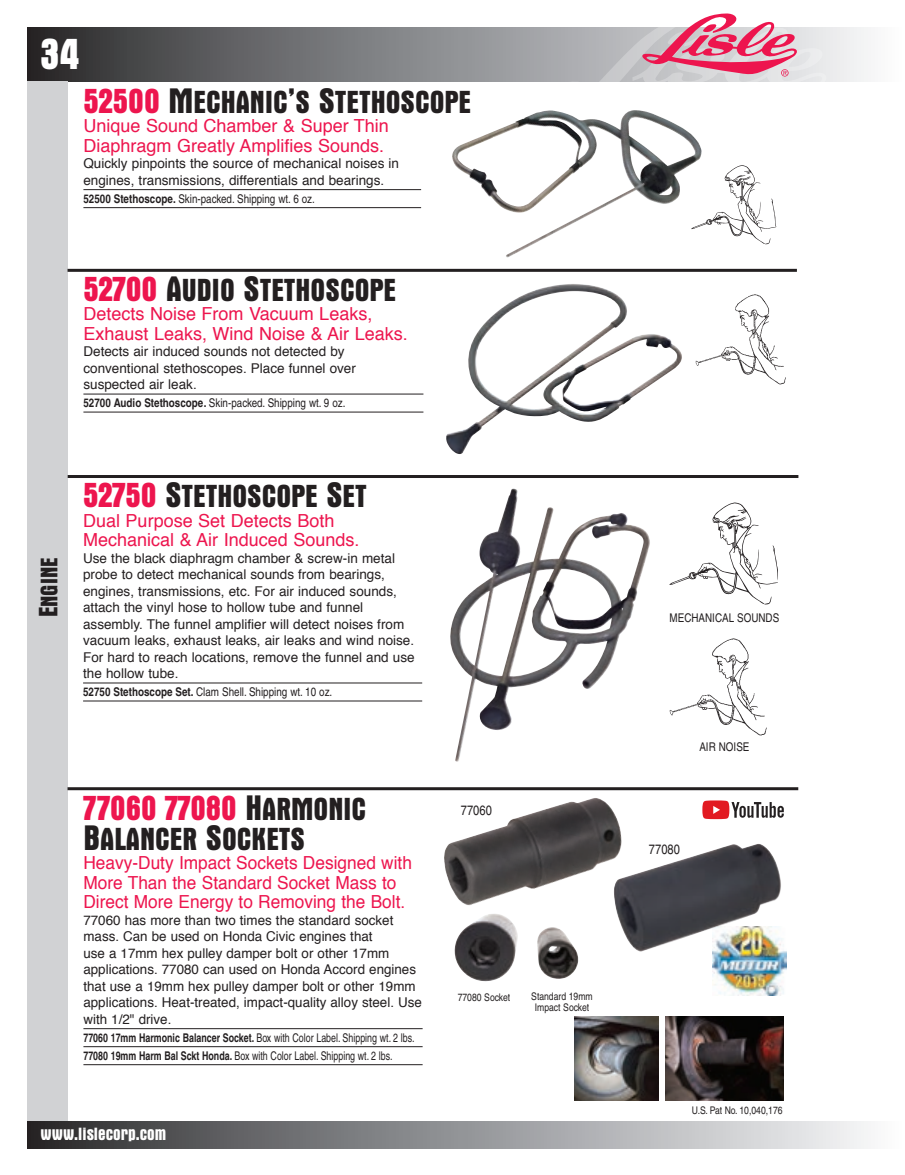
<style>
.page{position:relative;width:905px;height:1175px;background:#fff}
.page>*{position:absolute;margin:0;border:0;box-sizing:border-box;transform-origin:0 0}
.t1{font:45px "LISLENEW";color:#fff}
.t2{font:36px "LISLENEW SC900";color:#ed154e}
.t3{font:32.4px "LISLENEW SC900";color:#231f20}
.t4{font:24.3px "LISLENEW SC900";color:#231f20}
.t5{font:18px/19.5px "Helvetica";color:#ed154e}
.t6{font:18px/19.5px "Helvetica";color:#ed154e;scale:.96 1}
.t7{font:18px "LISLENEW";color:#fff}
.t8{font:13.5px/16.5px "Helvetica";color:#231f20}
.t9{font:condensed 13.5px "Helvetica";color:#231f20}
.t10{font:condensed 12px "Helvetica";color:#231f20}
.t11{font:condensed 12px/18px "Helvetica";color:#231f20;scale:.9 1}
.t12{font:condensed 10.5px/10.5px "Helvetica";color:#231f20;text-align:center}
.s1{font-size:36px;color:#ed154e}
.s2{font-size:36px}
.s3{font-weight:700}
.s4{font-size:27px}
.s5{color:#231f20}
.s6{font-size:32.4px;color:#231f20}
</style>
<div class="page">
<svg style="left:27px;top:27px;width:841px;height:54px;background:#757678"></svg>
<div style="left:27px;top:1121px;width:877px;height:27px;background:linear-gradient(to right,#2c2c2f,#fcfdff)"></div>
<svg style="left:564px;top:13px;width:263px;height:69px"></svg>
<div style="left:27px;top:81px;width:41px;height:1040px;background:#d1d2d4"></div>
<hr style="left:68px;top:787px;width:730px;height:3px;background:#231f20">
<hr style="left:83px;top:394px;width:340px;height:1px;background:#231f20">
<hr style="left:83px;top:412px;width:340px;height:1px;background:#231f20">
<img style="left:695px;top:294px;width:90px;height:91px">
<img style="left:446px;top:284px;width:236px;height:170px">
<hr style="left:83px;top:189px;width:338px;height:1px;background:#231f20">
<hr style="left:83px;top:207px;width:338px;height:1px;background:#231f20">
<img style="left:452px;top:110px;width:249px;height:148px">
<svg style="left:691px;top:165px;width:85px;height:80px"></svg>
<hr style="left:83px;top:682px;width:339px;height:1px;background:#231f20">
<hr style="left:83px;top:700px;width:339px;height:1px;background:#231f20">
<img style="left:669px;top:638px;width:98px;height:98px">
<svg style="left:669px;top:502px;width:108px;height:103px"></svg>
<img style="left:450px;top:488px;width:200px;height:274px">
<hr style="left:68px;top:269px;width:728px;height:3px;background:#231f20">
<img style="left:712px;top:938px;width:74px;height:57px">
<img style="left:574px;top:1016px;width:84px;height:84px">
<img style="left:665px;top:1016px;width:118px;height:84px">
<img style="left:454px;top:914px;width:125px;height:68px">
<img style="left:615px;top:844px;width:166px;height:108px">
<img style="left:444px;top:798px;width:178px;height:108px">
<hr style="left:83px;top:1028px;width:339px;height:1px;background:#231f20">
<hr style="left:83px;top:1046px;width:339px;height:1px;background:#231f20">
<hr style="left:83px;top:1064px;width:339px;height:1px;background:#231f20">
<svg style="left:702px;top:800px;width:81px;height:19px"></svg>
<hr style="left:68px;top:475px;width:730px;height:3px;background:#231f20">
<h1 class="t1" style="left:40px;top:28px;width:40px">34</h1>
<h3 class="t3" style="left:83px;top:83px;width:389px"><span class="s1">52500</span> <span class="s2">M</span>ECHANIC<span class="s2">’</span>S <span class="s2">S</span>TETHOSCOPE</h3>
<h3 class="t5" style="left:83px;top:117px;width:307px">Unique Sound Chamber &amp; Super Thin<br>Diaphragm Greatly Amplifies Sounds.</h3>
<p class="t8" style="left:83px;top:156px;width:317px">Quickly pinpoints the source of mechanical noises in engines, transmissions, differentials and bearings.</p>
<p class="t10" style="left:83px;top:192px;width:233px"><span class="s3">52500 Stethoscope.</span> Skin-packed. Shipping wt. 6 oz.</p>
<h3 class="t3" style="left:83px;top:271px;width:314px"><span class="s1">52700</span> <span class="s2">A</span>UDIO <span class="s2">S</span>TETHOSCOPE</h3>
<h3 class="t5" style="left:83px;top:305px;width:326px">Detects Noise From Vacuum Leaks,<br>Exhaust Leaks, Wind Noise &amp; Air Leaks.</h3>
<p class="t8" style="left:83px;top:344px;width:274px">Detects air induced sounds not detected by conventional stethoscopes. Place funnel over suspected air leak.</p>
<p class="t10" style="left:83px;top:396px;width:263px"><span class="s3">52700 Audio Stethoscope.</span> Skin-packed. Shipping wt. 9 oz.</p>
<h3 class="t4" style="left:35px;top:617px;width:61px;rotate:-90deg"><span class="s4">E</span>NGINE</h3>
<h3 class="t3" style="left:83px;top:478px;width:285px"><span class="s1">52750</span> <span class="s2">S</span>TETHOSCOPE <span class="s2">S</span>ET</h3>
<h3 class="t5" style="left:83px;top:511px;width:278px">Dual Purpose Set Detects Both<br>Mechanical &amp; Air Induced Sounds.</h3>
<p class="t8" style="left:83px;top:550px;width:333px">Use the black diaphragm chamber &amp; screw-in metal probe to detect mechanical sounds from bearings, engines, transmissions, etc. For air induced sounds, attach the vinyl hose to hollow tube and funnel assembly. The funnel amplifier will detect noises from vacuum leaks, exhaust leaks, air leaks and wind noise.<br>For hard to reach locations, remove the funnel and use the hollow tube.</p>
<p class="t10" style="left:83px;top:685px;width:251px"><span class="s3">52750 Stethoscope Set.</span> Clam Shell. Shipping wt. 10 oz.</p>
<h2 class="t2" style="left:83px;top:787px;width:284px">77060 77080 <span class="s5">H</span><span class="s6">ARMONIC</span></h2>
<p class="t9" style="left:461px;top:802px;width:32px">77060</p>
<h3 class="t3" style="left:83px;top:820px;width:223px"><span class="s2">B</span>ALANCER <span class="s2">S</span>OCKETS</h3>
<h3 class="t6" style="left:83px;top:854px;width:344px">Heavy-Duty Impact Sockets Designed with<br>More Than the Standard Socket Mass to<br>Direct More Energy to Removing the Bolt.</h3>
<p class="t8" style="left:83px;top:912px;width:340px">77060 has more than two times the standard socket mass. Can be used on Honda Civic engines that<br>use a 17mm hex pulley damper bolt or other 17mm applications. 77080 can used on Honda Accord engines that use a 19mm hex pulley damper bolt or other 19mm applications. Heat-treated, impact-quality alloy steel. Use with 1/2" drive.</p>
<p class="t11" style="left:83px;top:1028px;width:369px"><span class="s3">77060 17mm Harmonic Balancer Socket.</span> Box with Color Label. Shipping wt. 2 lbs.<br><span class="s3">77080 19mm Harm Bal Sckt Honda.</span> Box with Color Label. Shipping wt. 2 lbs.</p>
<p class="t12" style="left:457px;top:992px;width:54px">77080 Socket</p>
<p class="t12" style="left:531px;top:991px;width:63px">Standard 19mm<br>Impact Socket</p>
<h3 class="t7" style="left:40px;top:1123px;width:127px">www.lislecorp.com</h3>
<p class="t10" style="left:669px;top:611px;width:111px">MECHANICAL SOUNDS</p>
<p class="t10" style="left:699px;top:739px;width:52px">AIR NOISE</p>
<p class="t9" style="left:649px;top:841px;width:32px">77080</p>
<p class="t12" style="left:692px;top:1105px;width:92px">U.S. Pat No. 10,040,176</p>
</div>
